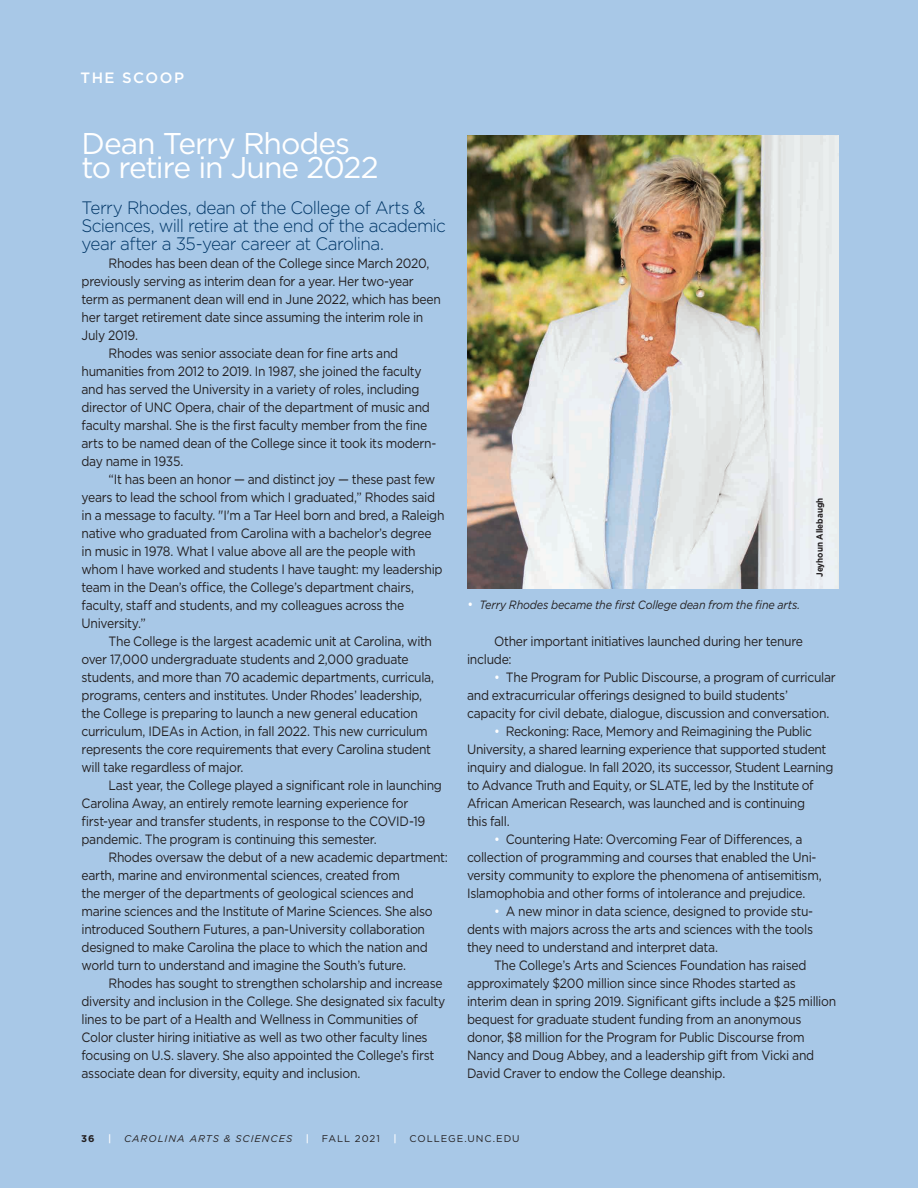
<style>
.page{position:relative;width:918px;height:1188px;background:#a8c8e7}
.page>*{position:absolute;margin:0;border:0;box-sizing:border-box;transform-origin:0 0}
.t1{font:30px "Gotham";letter-spacing:-.035em;color:#fff}
.t2{font:300 18px/18px "Gotham";letter-spacing:-.03em;color:#003667;scale:.95 1}
.t3{font:500 15px "Gotham";letter-spacing:.1em;color:#fff}
.t4{font:13.5px/18px "Gotham";letter-spacing:-.025em;color:#231f20;scale:.9 1}
.Body{font:italic 12px "Gotham";letter-spacing:-.015em;color:#231f20;scale:.9 1}
.t5{font:9.75px "Gotham";letter-spacing:.1em;color:#231f20}
.t6{font:italic 9.75px "Gotham";letter-spacing:.1em;color:#231f20}
.t7{font:500 9.75px "Gotham";color:#fff}
.t8{font:700 9.75px "Gotham";color:#231f20}
.t9{font:700 9px "Gotham";color:#231f20;scale:.9 1}
.s1{font-style:normal;font-size:13.5px;color:#fff}
.s2{color:#fff}
</style>
<div class="page">
<img style="left:467px;top:135px;width:371px;height:453px">
<p class="t3" style="left:81px;top:67px;width:105px">THE SCOOP</p>
<p class="t1" style="left:82px;top:124px;width:270px">Dean Terry Rhodes</p>
<p class="t1" style="left:82px;top:148px;width:299px">to retire in June 2022</p>
<p class="t2" style="left:82px;top:198px;width:385px">Terry Rhodes, dean of the College of Arts &amp;<br>Sciences, will retire at the end of the academic year after a 35-year career at Carolina.</p>
<p class="t4" style="left:82px;top:254px;width:401px;text-indent:27px">Rhodes has been dean of the College since March 2020, previously serving as interim dean for a year. Her two-year term as permanent dean will end in June 2022, which has been her target retirement date since assuming the interim role in July 2019.</p>
<p class="t4" style="left:82px;top:344px;width:396px;text-indent:27px">Rhodes was senior associate dean for fine arts and humanities from 2012 to 2019. In 1987, she joined the faculty and has served the University in a variety of roles, including director of UNC Opera, chair of the department of music and faculty marshal. She is the first faculty member from the fine arts to be named dean of the College since it took its modern&shy;day name in 1935.</p>
<p class="t4" style="left:82px;top:470px;width:405px;text-indent:27px">“It has been an honor — and distinct joy — these past few years to lead the school from which I graduated,” Rhodes said in a message to faculty. "I'm a Tar Heel born and bred, a Raleigh native who graduated from Carolina with a bachelor’s degree</p>
<p class="t4" style="left:82px;top:542px;width:403px">in music in 1978. What I value above all are the people with whom I have worked and students I have taught: my leadership team in the Dean’s office, the College’s department chairs, faculty, staff and students, and my colleagues across the University.”</p>
<p class="t4" style="left:82px;top:632px;width:393px;text-indent:27px">The College is the largest academic unit at Carolina, with over 17,000 undergraduate students and 2,000 graduate students, and more than 70 academic departments, curricula, programs, centers and institutes. Under Rhodes’ leadership, the College is preparing to launch a new general education curriculum, IDEAs in Action, in fall 2022. This new curriculum represents the core requirements that every Carolina student will take regardless of major.</p>
<p class="t4" style="left:82px;top:776px;width:402px;text-indent:27px">Last year, the College played a significant role in launching Carolina Away, an entirely remote learning experience for first-year and transfer students, in response to the COVID-19 pandemic. The program is continuing this semester.</p>
<p class="t4" style="left:82px;top:848px;width:409px;text-indent:27px">Rhodes oversaw the debut of a new academic department: earth, marine and environmental sciences, created from<br>the merger of the departments of geological sciences and marine sciences and the Institute of Marine Sciences. She also introduced Southern Futures, a pan-University collaboration designed to make Carolina the place to which the nation and world turn to understand and imagine the South’s future.</p>
<p class="t4" style="left:82px;top:974px;width:406px;text-indent:27px">Rhodes has sought to strengthen scholarship and increase diversity and inclusion in the College. She designated six faculty lines to be part of a Health and Wellness in Communities of Color cluster hiring initiative as well as two other faculty lines focusing on U.S. slavery. She also appointed the College’s first associate dean for diversity, equity and inclusion.</p>
<p class="Body" style="left:468px;top:597px;width:371px"><span class="s1">•</span> Terry Rhodes became the first College dean from the fine arts.</p>
<p class="t9" style="left:814px;top:577px;width:90px;rotate:-90deg">Jeyhoun Allebaugh</p>
<p class="t4" style="left:467px;top:632px;width:375px;text-indent:27px">Other important initiatives launched during her tenure include:</p>
<p class="t4" style="left:467px;top:668px;width:411px;text-indent:27px"><span class="s2">•</span> The Program for Public Discourse, a program of curricular and extracurricular offerings designed to build students’ capacity for civil debate, dialogue, discussion and conversation.</p>
<p class="t4" style="left:467px;top:722px;width:409px;text-indent:27px"><span class="s2">•</span> Reckoning: Race, Memory and Reimagining the Public University, a shared learning experience that supported student inquiry and dialogue. In fall 2020, its successor, Student Learning to Advance Truth and Equity, or SLATE, led by the Institute of African American Research, was launched and is continuing<br>this fall.</p>
<p class="t4" style="left:467px;top:830px;width:396px;text-indent:27px"><span class="s2">•</span> Countering Hate: Overcoming Fear of Differences, a collection of programming and courses that enabled the Uni&shy;versity community to explore the phenomena of antisemitism, Islamophobia and other forms of intolerance and prejudice.</p>
<p class="t4" style="left:467px;top:902px;width:386px;text-align:justify;text-indent:27px"><span class="s2">•</span> A new minor in data science, designed to provide stu&shy;dents with majors across the arts and sciences with the tools they need to understand and interpret data.</p>
<p class="t4" style="left:467px;top:956px;width:412px;text-indent:27px">The College’s Arts and Sciences Foundation has raised approximately $200 million since since Rhodes started as interim dean in spring 2019. Significant gifts include a $25 million bequest for graduate student funding from an anonymous donor, $8 million for the Program for Public Discourse from Nancy and Doug Abbey, and a leadership gift from Vicki and David Craver to endow the College deanship.</p>
<p class="t8" style="left:81px;top:1133px;width:15px">36</p>
<p class="t7" style="left:108px;top:1132px;width:5px">|</p>
<p class="t6" style="left:124px;top:1132px;width:170px">CAROLINA ARTS &amp; SCIENCES</p>
<p class="t7" style="left:306px;top:1132px;width:5px">|</p>
<p class="t5" style="left:322px;top:1132px;width:60px">FALL 2021</p>
<p class="t7" style="left:394px;top:1132px;width:5px">|</p>
<p class="t5" style="left:410px;top:1132px;width:112px">COLLEGE.UNC.EDU</p>
</div>
